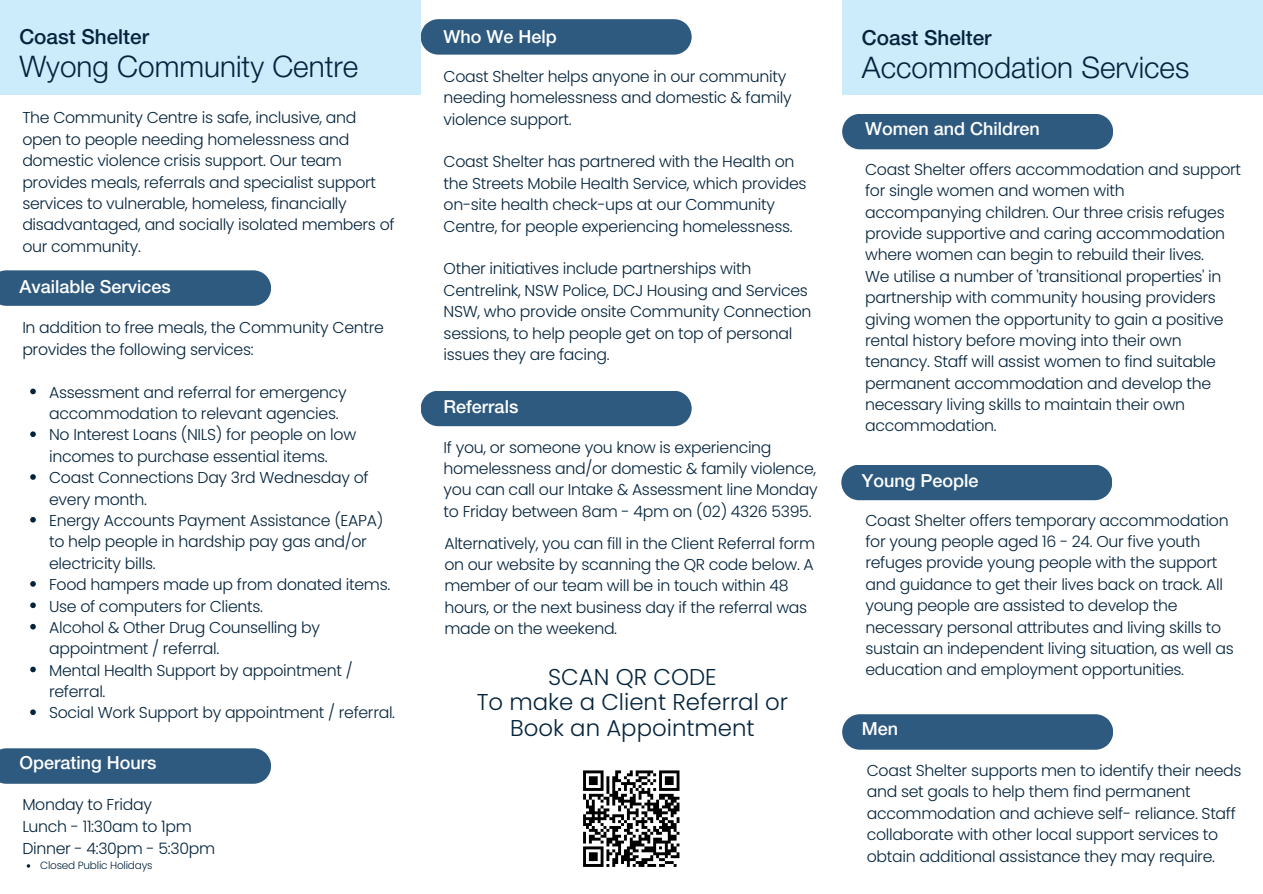
<style>
.page{position:relative;width:1263px;height:894px;background:#fff}
.page>*{position:absolute;margin:0;border:0;box-sizing:border-box;transform-origin:0 0}
.t1{font:300 29.7px "Helvetica Neue LT Pro";color:#04243c}
.t2{font:300 22.8px/25.8px "Poppins";color:#04243c;text-align:center}
.t3{font:500 20.7px "Helvetica Neue LT Pro";color:#04243c}
.t4{font:500 18px "Helvetica Neue LT Pro";color:#fff}
.t5{font:300 15.75px/21.3px "Poppins";letter-spacing:-.02em;color:#04243c}
.t6{font:300 10.5px "Poppins";letter-spacing:-.02em;color:#04243c}
</style>
<div class="page">
<div style="left:0;top:0;width:421px;height:94px;background:#ccecfc"></div>
<svg style="left:583px;top:770px;width:97px;height:97px"></svg>
<div style="left:842px;top:0;width:421px;height:95px;background:#ccecfc"></div>
<div style="left:0;top:270px;width:271px;height:36px;background:#2e5a7f"></div>
<svg style="left:30px;top:388px;width:6px;height:6px"></svg>
<svg style="left:30px;top:431px;width:6px;height:6px"></svg>
<svg style="left:30px;top:474px;width:6px;height:5px"></svg>
<svg style="left:30px;top:517px;width:6px;height:5px"></svg>
<svg style="left:30px;top:581px;width:6px;height:5px"></svg>
<svg style="left:30px;top:602px;width:6px;height:6px"></svg>
<svg style="left:30px;top:623px;width:6px;height:6px"></svg>
<svg style="left:30px;top:666px;width:6px;height:6px"></svg>
<svg style="left:30px;top:709px;width:6px;height:5px"></svg>
<div style="left:0;top:748px;width:271px;height:35px;background:#2e5a7f"></div>
<svg style="left:421px;top:19px;width:271px;height:36px;background:#366184"></svg>
<div style="left:421px;top:391px;width:271px;height:35px;background:#2e5a7f"></div>
<div style="left:842px;top:114px;width:271px;height:35px;background:#2e5a7f"></div>
<div style="left:841px;top:465px;width:271px;height:35px;background:#2e5a7f"></div>
<div style="left:842px;top:714px;width:271px;height:35px;background:#2e5a7f"></div>
<p class="t3" style="left:19px;top:30px;width:131px">Coast Shelter</p>
<p class="t1" style="left:19px;top:56px;width:340px">Wyong Community Centre</p>
<p class="t5" style="left:22px;top:107px;width:374px">The Community Centre is safe, inclusive, and open to people needing homelessness and domestic violence crisis support. Our team provides meals, referrals and specialist support services to vulnerable, homeless, financially disadvantaged, and socially isolated members of our community.</p>
<p class="t4" style="left:19px;top:280px;width:153px">Available Services</p>
<p class="t5" style="left:22px;top:317px;width:363px">In addition to free meals, the Community Centre provides the following services:</p>
<p class="t5" style="left:49px;top:381px;width:299px">Assessment and referral for emergency accommodation to relevant agencies.</p>
<p class="t5" style="left:49px;top:424px;width:309px">No Interest Loans (NILS) for people on low incomes to purchase essential items.</p>
<p class="t5" style="left:49px;top:467px;width:321px">Coast Connections Day 3rd Wednesday of every month.</p>
<p class="t5" style="left:49px;top:509px;width:336px">Energy Accounts Payment Assistance (EAPA) to help people in hardship pay gas and/or electricity bills.</p>
<p class="t5" style="left:49px;top:573px;width:343px">Food hampers made up from donated items.</p>
<p class="t5" style="left:49px;top:595px;width:216px">Use of computers for Clients.</p>
<p class="t5" style="left:49px;top:616px;width:273px">Alcohol &amp; Other Drug Counselling by appointment / referral.</p>
<p class="t5" style="left:49px;top:659px;width:305px">Mental Health Support by appointment / referral.</p>
<p class="t5" style="left:49px;top:702px;width:348px">Social Work Support by appointment / referral.</p>
<p class="t4" style="left:19px;top:756px;width:139px">Operating Hours</p>
<p class="t5" style="left:22px;top:793px;width:131px">Monday to Friday</p>
<p class="t5" style="left:22px;top:815px;width:171px">Lunch - 11:30am to 1pm</p>
<p class="t5" style="left:22px;top:837px;width:194px">Dinner - 4:30pm - 5:30pm</p>
<p class="t6" style="left:40px;top:858px;width:114px">Closed Public Holidays</p>
<p class="t4" style="left:444px;top:30px;width:115px">Who We Help</p>
<p class="t5" style="left:444px;top:66px;width:349px">Coast Shelter helps anyone in our community needing homelessness and domestic &amp; family violence support.</p>
<p class="t5" style="left:444px;top:151px;width:364px">Coast Shelter has partnered with the Health on the Streets Mobile Health Service, which provides on-site health check-ups at our Community Centre, for people experiencing homelessness.</p>
<p class="t5" style="left:444px;top:258px;width:369px">Other initiatives include partnerships with Centrelink, NSW Police, DCJ Housing and Services NSW, who provide onsite Community Connection sessions, to help people get on top of personal issues they are facing.</p>
<p class="t4" style="left:444px;top:400px;width:76px">Referrals</p>
<p class="t5" style="left:444px;top:436px;width:376px">If you, or someone you know is experiencing homelessness and/or domestic &amp; family violence, you can call our Intake &amp; Assessment line Monday to Friday between 8am - 4pm on (02) 4326 5395.</p>
<p class="t5" style="left:444px;top:532px;width:372px">Alternatively, you can fill in the Client Referral form on our website by scanning the QR code below. A member of our team will be in touch within 48 hours, or the next business day if the referral was made on the weekend.</p>
<p class="t2" style="left:548px;top:663px;width:170px">SCAN QR CODE</p>
<p class="t2" style="left:477px;top:689px;width:313px">To make a Client Referral or<br>Book an Appointment</p>
<p class="t3" style="left:862px;top:31px;width:131px">Coast Shelter</p>
<p class="t1" style="left:862px;top:57px;width:329px">Accommodation Services</p>
<p class="t4" style="left:865px;top:122px;width:176px">Women and Children</p>
<p class="t5" style="left:865px;top:158px;width:378px">Coast Shelter offers accommodation and support for single women and women with accompanying children. Our three crisis refuges provide supportive and caring accommodation where women can begin to rebuild their lives.</p>
<p class="t5" style="left:865px;top:265px;width:360px">We utilise a number of 'transitional properties' in partnership with community housing providers giving women the opportunity to gain a positive rental history before moving into their own tenancy. Staff will assist women to find suitable permanent accommodation and develop the necessary living skills to maintain their own accommodation.</p>
<p class="t4" style="left:862px;top:474px;width:118px">Young People</p>
<p class="t5" style="left:865px;top:509px;width:370px">Coast Shelter offers temporary accommodation for young people aged 16 - 24. Our five youth refuges provide young people with the support and guidance to get their lives back on track. All young people are assisted to develop the necessary personal attributes and living skills to sustain an independent living situation, as well as education and employment opportunities.</p>
<p class="t4" style="left:862px;top:722px;width:38px">Men</p>
<p class="t5" style="left:867px;top:759px;width:376px">Coast Shelter supports men to identify their needs and set goals to help them find permanent accommodation and achieve self- reliance. Staff collaborate with other local support services to obtain additional assistance they may require.</p>
</div>
